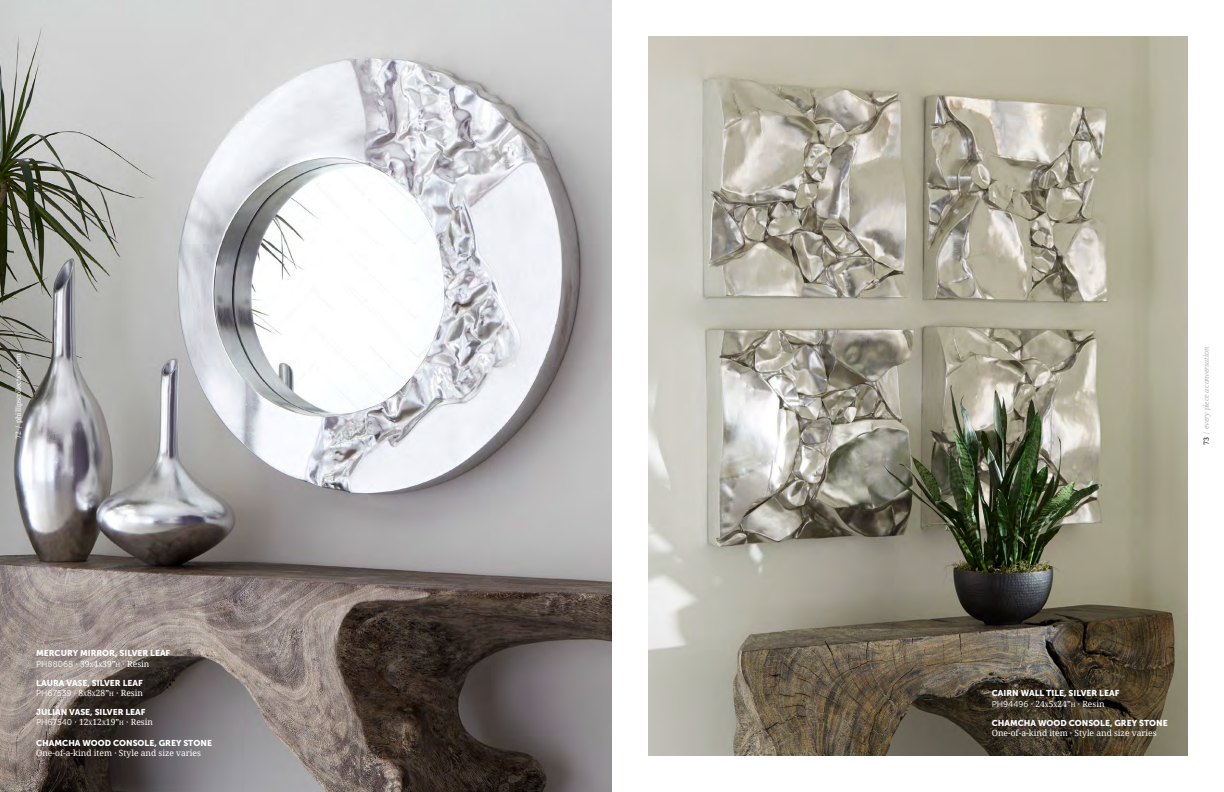
<style>
.page{position:relative;width:1224px;height:792px;background:#fff}
.page>*{position:absolute;margin:0;border:0;box-sizing:border-box;transform-origin:0 0}
.t1{font:8.5px "Museo Sans 900";color:#fff}
.t2{font:8.5px "Droid Serif";color:#fff}
.t3{font:8.5px "Droid Serif";color:#fff}
.t4{font:8.5px "Museo Sans 300";color:#fff}
.t5{font:italic 7px "Droid Serif";letter-spacing:-.025em;color:#b1b4b6}
.t6{font:7px "Droid Serif";letter-spacing:-.025em;color:#fff}
.s1{font-family:"Museo Sans 300"}
.s2{font-size:5.9px}
.s3{font-style:inherit}
.s4{font-family:"Droid Serif"}
.s5{font-family:"Droid Serif";font-size:5.9px}
.s6{font-style:normal;color:#000}
.s7{font-style:normal}
</style>
<div class="page">
<img style="left:0;top:0;width:612px;height:792px">
<img style="left:648px;top:36px;width:540px;height:720px">
<p class="t6" style="left:13px;top:439px;width:87px;rotate:-90deg">72 / phillipscollection.com</p>
<p class="t1" style="left:36px;top:649px;width:136px">MERCURY MIRROR, SILVER LEAF</p>
<p class="t3" style="left:36px;top:658px;width:115px"><span class="s1">PH88068</span> · 39<span class="s2">X</span>4<span class="s2">X</span>39”<span class="s2">H</span> · <span class="s3">Resin</span></p>
<p class="t1" style="left:36px;top:678px;width:108px">LAURA VASE, SILVER LEAF</p>
<p class="t4" style="left:36px;top:688px;width:108px">PH67539 <span class="s4">· 8</span><span class="s5">X</span><span class="s4">8</span><span class="s5">X</span><span class="s4">28”</span><span class="s5">H</span> <span class="s4">·</span> <span class="s4">Resin</span></p>
<p class="t1" style="left:36px;top:707px;width:111px">JULIAN VASE, SILVER LEAF</p>
<p class="t3" style="left:36px;top:716px;width:118px"><span class="s1">PH67540</span> · 12<span class="s2">X</span>12<span class="s2">X</span>19”<span class="s2">H</span> · <span class="s3">Resin</span></p>
<p class="t1" style="left:36px;top:738px;width:177px">CHAMCHA WOOD CONSOLE, GREY STONE</p>
<p class="t2" style="left:36px;top:747px;width:166px">One-of-a-kind item · Style and size varies</p>
<p class="t5" style="left:1201px;top:445px;width:99px;rotate:-90deg"><span class="s6">73</span> <span class="s7">/</span> every piece a conversation</p>
<p class="t1" style="left:992px;top:689px;width:129px">CAIRN WALL TILE, SILVER LEAF</p>
<p class="t3" style="left:992px;top:698px;width:114px"><span class="s1">PH94496</span> · 24<span class="s2">X</span>5<span class="s2">X</span>24”<span class="s2">H</span> · <span class="s3">Resin</span></p>
<p class="t1" style="left:992px;top:718px;width:178px">CHAMCHA WOOD CONSOLE, GREY STONE</p>
<p class="t2" style="left:992px;top:727px;width:166px">One-of-a-kind item · Style and size varies</p>
</div>
